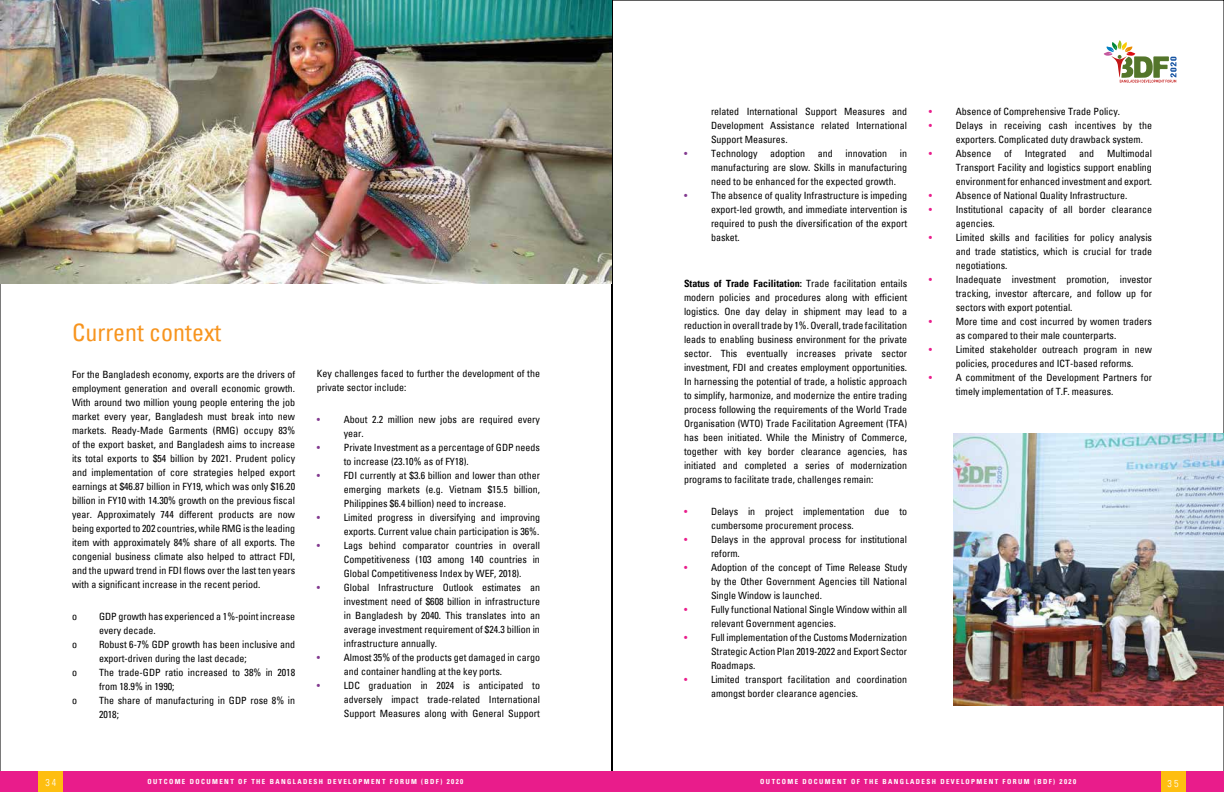
<style>
.page{position:relative;width:1224px;height:792px;background:#fff}
.page>*{position:absolute;margin:0;border:0;box-sizing:border-box;transform-origin:0 0}
.t1{font:condensed 24px "Univers";color:#f7941e}
.t2{font:condensed 10px/14px "Univers";color:#000}
.t3{font:300 condensed 10px "Univers LT";color:#fff}
.t4{font:700 condensed 7px "Univers LT";letter-spacing:.2em;color:#fff}
.s1{color:#82398f}
.s2{font-weight:700}
.s3{color:#e91c8b}
</style>
<div class="page">
<div style="left:0;top:772px;width:612px;height:20px;background:#e91c8b"></div>
<div style="left:612px;top:772px;width:612px;height:20px;background:#e91c8b"></div>
<div style="left:39px;top:772px;width:24px;height:20px;background:#febe10"></div>
<div style="left:1161px;top:772px;width:24px;height:20px;background:#febe10"></div>
<svg style="left:1104px;top:40px;width:73px;height:43px"></svg>
<img style="left:0;top:0;width:612px;height:283px">
<img style="left:953px;top:434px;width:271px;height:271px">
<h1 class="t1" style="left:72px;top:317px;width:151px">Current context</h1>
<p class="t2" style="left:72px;top:367px;width:225px;text-align:justify">For the Bangladesh economy, exports are the drivers of employment generation and overall economic growth.<br>With around two million young people entering the job market every year, Bangladesh must break into new markets. Ready-Made Garments (RMG) occupy 83% of the export basket, and Bangladesh aims to increase its total exports to $54 billion by 2021. Prudent policy and implementation of core strategies helped export earnings at $46.87 billion in FY19, which was only $16.20 billion in FY10 with 14.30% growth on the previous fiscal year. Approximately 744 different products are now being exported to 202 countries, while RMG is the leading item with approximately 84% share of all exports. The congenial business climate also helped to attract FDI, and the upward trend in FDI flows over the last ten years with a significant increase in the recent period.</p>
<p class="t2" style="left:72px;top:609px;width:6px">o</p>
<p class="t2" style="left:99px;top:609px;width:198px">GDP growth has experienced a 1%-point increase every decade.</p>
<p class="t2" style="left:72px;top:637px;width:6px">o</p>
<p class="t2" style="left:99px;top:637px;width:198px">Robust 6-7% GDP growth has been inclusive and export-driven during the last decade;</p>
<p class="t2" style="left:72px;top:665px;width:6px">o</p>
<p class="t2" style="left:99px;top:665px;width:198px">The trade-GDP ratio increased to 38% in 2018 from 18.9% in 1990;</p>
<p class="t2" style="left:72px;top:693px;width:6px">o</p>
<p class="t2" style="left:99px;top:693px;width:198px">The share of manufacturing in GDP rose 8% in<br>2018;</p>
<p class="t2" style="left:317px;top:366px;width:225px">Key challenges faced to further the development of the private sector include:</p>
<p class="t2" style="left:344px;top:412px;width:198px;text-indent:-27px"><span class="s1">•</span> About 2.2 million new jobs are required every year.</p>
<p class="t2" style="left:344px;top:440px;width:198px;text-indent:-27px"><span class="s1">•</span> Private Investment as a percentage of GDP needs to increase (23.10% as of FY18).</p>
<p class="t2" style="left:344px;top:468px;width:198px;text-align:justify;text-indent:-27px"><span class="s1">•</span> FDI currently at $3.6 billion and lower than other emerging markets (e.g. Vietnam $15.5 billion, Philippines $6.4 billion) need to increase.</p>
<p class="t2" style="left:317px;top:510px;width:225px;text-align:right"><span class="s1">•</span> Limited progress in diversifying and improving exports. Current value chain participation is 36%.</p>
<p class="t2" style="left:344px;top:538px;width:198px;text-align:justify;text-indent:-27px"><span class="s1">•</span> Lags behind comparator countries in overall Competitiveness (103 among 140 countries in Global Competitiveness Index by WEF, 2018).</p>
<p class="t2" style="left:344px;top:580px;width:198px;text-align:justify;text-indent:-27px"><span class="s1">•</span> Global Infrastructure Outlook estimates an investment need of $608 billion in infrastructure in Bangladesh by 2040. This translates into an average investment requirement of $24.3 billion in infrastructure annually.</p>
<p class="t2" style="left:344px;top:650px;width:198px;text-indent:-27px"><span class="s1">•</span> Almost 35% of the products get damaged in cargo and container handling at the key ports.</p>
<p class="t2" style="left:344px;top:678px;width:198px;text-align:justify;text-indent:-27px"><span class="s1">•</span> LDC graduation in 2024 is anticipated to adversely impact trade-related International Support Measures along with General Support</p>
<p class="t2" style="left:711px;top:105px;width:198px;text-align:justify">related International Support Measures and Development Assistance related International Support Measures.</p>
<p class="t2" style="left:684px;top:147px;width:75px"><span class="s1">•</span> Technology</p>
<p class="t2" style="left:770px;top:147px;width:36px">adoption</p>
<p class="t2" style="left:818px;top:147px;width:16px">and</p>
<p class="t2" style="left:846px;top:147px;width:43px">innovation</p>
<p class="t2" style="left:711px;top:147px;width:198px;text-align:justify;text-indent:189px">in manufacturing are slow. Skills in manufacturing need to be enhanced for the expected growth.</p>
<p class="t2" style="left:711px;top:189px;width:198px;text-align:justify;text-indent:-27px"><span class="s1">•</span> The absence of quality Infrastructure is impeding export-led growth, and immediate intervention is required to push the diversification of the export basket.</p>
<p class="t2" style="left:684px;top:277px;width:225px;text-align:justify"><span class="s2">Status of Trade Facilitation:</span> Trade facilitation entails modern policies and procedures along with efficient logistics. One day delay in shipment may lead to a reduction in overall trade by 1%. Overall, trade facilitation leads to enabling business environment for the private sector. This eventually increases private sector investment, FDI and creates employment opportunities.<br>In harnessing the potential of trade, a holistic approach to simplify, harmonize, and modernize the entire trading process following the requirements of the World Trade Organisation (WTO) Trade Facilitation Agreement (TFA) has been initiated. While the Ministry of Commerce, together with key border clearance agencies, has initiated and completed a series of modernization programs to facilitate trade, challenges remain:</p>
<p class="t2" style="left:711px;top:505px;width:198px;text-indent:-27px"><span class="s3">•</span> Delays in project implementation due to cumbersome procurement process.</p>
<p class="t2" style="left:711px;top:533px;width:198px;text-indent:-27px"><span class="s3">•</span> Delays in the approval process for institutional reform.</p>
<p class="t2" style="left:711px;top:561px;width:198px;text-align:justify;text-indent:-27px"><span class="s3">•</span> Adoption of the concept of Time Release Study by the Other Government Agencies till National Single Window is launched.</p>
<p class="t2" style="left:711px;top:603px;width:198px;text-indent:-27px"><span class="s3">•</span> Fully functional National Single Window within all relevant Government agencies.</p>
<p class="t2" style="left:711px;top:631px;width:198px;text-align:justify;text-indent:-27px"><span class="s3">•</span> Full implementation of the Customs Modernization Strategic Action Plan 2019-2022 and Export Sector Roadmaps.</p>
<p class="t2" style="left:711px;top:673px;width:198px;text-indent:-27px"><span class="s3">•</span> Limited transport facilitation and coordination amongst border clearance agencies.</p>
<p class="t2" style="left:929px;top:105px;width:193px"><span class="s3">•</span> Absence of Comprehensive Trade Policy.</p>
<p class="t2" style="left:956px;top:119px;width:198px;text-indent:-27px"><span class="s3">•</span> Delays in receiving cash incentives by the exporters. Complicated duty drawback system.</p>
<p class="t2" style="left:929px;top:147px;width:64px"><span class="s3">•</span> Absence</p>
<p class="t2" style="left:1004px;top:147px;width:9px">of</p>
<p class="t2" style="left:1025px;top:147px;width:43px">Integrated</p>
<p class="t2" style="left:1079px;top:147px;width:16px">and</p>
<p class="t2" style="left:956px;top:147px;width:198px;text-align:justify;text-indent:151px">Multimodal Transport Facility and logistics support enabling environment for enhanced investment and export.</p>
<p class="t2" style="left:929px;top:189px;width:200px"><span class="s3">•</span> Absence of National Quality Infrastructure.</p>
<p class="t2" style="left:956px;top:203px;width:198px;text-indent:-27px"><span class="s3">•</span> Institutional capacity of all border clearance agencies.</p>
<p class="t2" style="left:956px;top:231px;width:198px;text-align:justify;text-indent:-27px"><span class="s3">•</span> Limited skills and facilities for policy analysis and trade statistics, which is crucial for trade negotiations.</p>
<p class="t2" style="left:956px;top:273px;width:198px;text-align:justify;text-indent:-27px"><span class="s3">•</span> Inadequate investment promotion, investor tracking, investor aftercare, and follow up for sectors with export potential.</p>
<p class="t2" style="left:956px;top:315px;width:198px;text-indent:-27px"><span class="s3">•</span> More time and cost incurred by women traders as compared to their male counterparts.</p>
<p class="t2" style="left:956px;top:343px;width:198px;text-indent:-27px"><span class="s3">•</span> Limited stakeholder outreach program in new policies, procedures and ICT-based reforms.</p>
<p class="t2" style="left:956px;top:371px;width:198px;text-indent:-27px"><span class="s3">•</span> A commitment of the Development Partners for timely implementation of T.F. measures.</p>
<p class="t3" style="left:46px;top:776px;width:12px">34</p>
<p class="t3" style="left:1168px;top:777px;width:12px">35</p>
<p class="t4" style="left:148px;top:777px;width:317px">OUTCOME DOCUMENT OF THE BANGLADESH DEVELOPMENT FORUM (BDF) 2020</p>
<p class="t4" style="left:760px;top:777px;width:317px">OUTCOME DOCUMENT OF THE BANGLADESH DEVELOPMENT FORUM (BDF) 2020</p>
</div>
